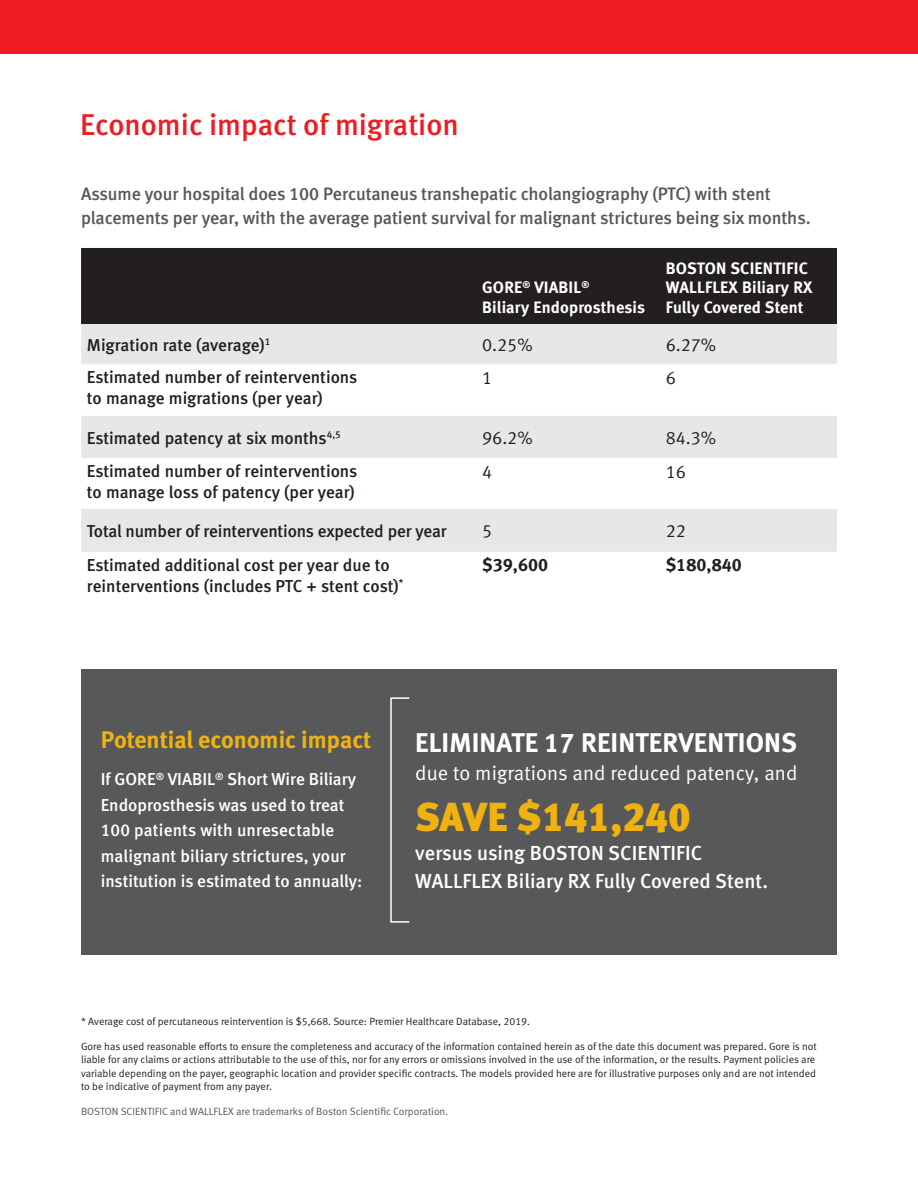
<style>
.page{position:relative;width:918px;height:1188px;background:#fff}
.page>*{position:absolute;margin:0;border:0;box-sizing:border-box;transform-origin:0 0}
.t1{font:40.5px "Meta Black LF";letter-spacing:.005em;color:#efb211}
.t2{font:30px "Meta Medium LF";color:#ee1d23}
.t3{font:27px "Meta Bold LF";letter-spacing:.005em;color:#fff}
.t4{font:24px "Meta Bold LF";color:#efb211}
.t5{font:20.25px/28.5px "Meta Medium LF";letter-spacing:.005em;color:#fff}
.t6{font:20.25px "Meta Normal LF";letter-spacing:.005em;color:#fff}
.t7{font:18px/24px "Meta Medium LF";letter-spacing:-.005em;color:#57585a}
.t8{font:18px "Meta Normal LF";color:#231f20}
.t9{font:18px "Meta Bold LF";color:#231f20}
.t10{font:17.25px/21px "Meta Medium LF";color:#231f20}
.t11{font:17.25px/25.5px "Meta Medium LF";color:#fff}
.t12{font:16.5px/19.8px "Meta Bold LF";letter-spacing:.01em;color:#fff}
.t13{font:10.5px/13.5px "Meta Normal LF";color:#231f20}
.t14{font:10.5px "Meta Normal LF";color:#57585a}
</style>
<div class="page">
<div style="left:0;top:0;width:918px;height:54px;background:#ee1d23"></div>
<div style="left:81px;top:248px;width:756px;height:76px;background:#231f20"></div>
<div style="left:81px;top:324px;width:756px;height:40px;background:#e6e7e9"></div>
<svg style="left:81px;top:416px;width:756px;height:136px;fill:#e6e7e9"></svg>
<div style="left:81px;top:669px;width:755px;height:286px;background:#57585a"></div>
<div style="left:390px;top:697px;width:20px;height:226px;border:2px solid #fff"></div>
<p class="t2" style="left:80px;top:107px;width:380px">Economic impact of migration</p>
<p class="t7" style="left:81px;top:182px;width:731px">Assume your hospital does 100 Percutaneus transhepatic cholangiography (PTC) with stent placements per year, with the average patient survival for malignant strictures being six months.</p>
<p class="t12" style="left:482px;top:278px;width:164px">GORE<sup>®</sup> VIABIL<sup>®<br></sup>Biliary Endoprosthesis</p>
<p class="t12" style="left:666px;top:258px;width:148px">BOSTON SCIENTIFIC<br>WALLFLEX Biliary RX<br>Fully Covered Stent</p>
<p class="t10" style="left:87px;top:334px;width:185px">Migration rate (average)<sup>1</sup></p>
<p class="t8" style="left:482px;top:335px;width:52px">0.25%</p>
<p class="t8" style="left:666px;top:335px;width:52px">6.27%</p>
<p class="t10" style="left:87px;top:367px;width:272px">Estimated number of reinterventions to manage migrations (per year)</p>
<p class="t8" style="left:482px;top:367px;width:12px">1</p>
<p class="t8" style="left:666px;top:367px;width:12px">6</p>
<p class="t10" style="left:87px;top:427px;width:255px">Estimated patency at six months<sup>4,5</sup></p>
<p class="t8" style="left:482px;top:427px;width:52px">96.2%</p>
<p class="t8" style="left:666px;top:427px;width:52px">84.3%</p>
<p class="t10" style="left:87px;top:460px;width:272px">Estimated number of reinterventions to manage loss of patency (per year)</p>
<p class="t8" style="left:482px;top:461px;width:12px">4</p>
<p class="t8" style="left:666px;top:461px;width:22px">16</p>
<p class="t10" style="left:87px;top:520px;width:361px">Total number of reinterventions expected per year</p>
<p class="t8" style="left:482px;top:521px;width:12px">5</p>
<p class="t8" style="left:666px;top:521px;width:22px">22</p>
<p class="t10" style="left:87px;top:554px;width:318px">Estimated additional cost per year due to reinterventions (includes PTC + stent cost)<sup>*</sup></p>
<p class="t9" style="left:482px;top:554px;width:68px">$39,600</p>
<p class="t9" style="left:666px;top:554px;width:78px">$180,840</p>
<p class="t4" style="left:101px;top:725px;width:272px">Potential economic impact</p>
<p class="t11" style="left:101px;top:767px;width:263px">If GORE<sup>®</sup> VIABIL<sup>®</sup> Short Wire Biliary Endoprosthesis was used to treat 100 patients with unresectable malignant biliary strictures, your institution is estimated to annually:</p>
<p class="t3" style="left:415px;top:726px;width:383px">ELIMINATE 17 REINTERVENTIONS</p>
<p class="t6" style="left:415px;top:762px;width:384px">due to migrations and reduced patency, and</p>
<p class="t1" style="left:415px;top:793px;width:277px">SAVE $141,240</p>
<p class="t5" style="left:415px;top:838px;width:354px">versus using BOSTON SCIENTIFIC<br>WALLFLEX Biliary RX Fully Covered Stent.</p>
<p class="t13" style="left:81px;top:1014px;width:451px">* Average cost of percutaneous reintervention is $5,668. Source: Premier Healthcare Database, 2019.</p>
<p class="t13" style="left:81px;top:1039px;width:737px">Gore has used reasonable efforts to ensure the completeness and accuracy of the information contained herein as of the date this document was prepared. Gore is not liable for any claims or actions attributable to the use of this, nor for any errors or omissions involved in the use of the information, or the results. Payment policies are variable depending on the payer, geographic location and provider specific contracts. The models provided here are for illustrative purposes only and are not intended to be indicative of payment from any payer.</p>
<p class="t14" style="left:81px;top:1105px;width:369px">BOSTON SCIENTIFIC and WALLFLEX are trademarks of Boston Scientific Corporation.</p>
</div>
